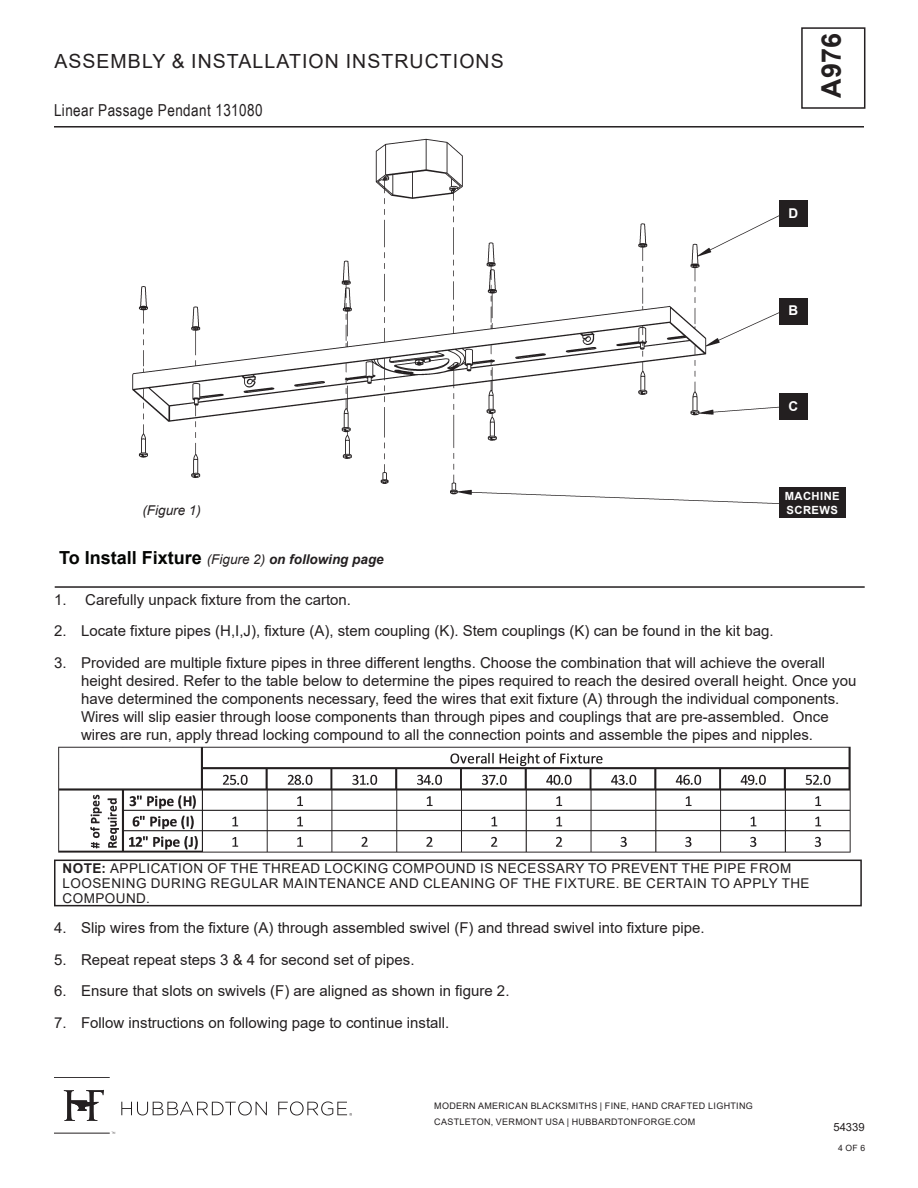
<style>
.page{position:relative;width:918px;height:1188px;background:#fff}
.page>*{position:absolute;margin:0;border:0;box-sizing:border-box;transform-origin:0 0}
.t1{font:700 27px "Arial";color:#231f20}
.t2{font:19.5px "Arial";letter-spacing:.055em;color:#231f20}
.Headers{font:700 18px "Arial";color:#040503}
.t3{font:16.5px "Arial Narrow";letter-spacing:.025em;color:#231f20}
.t4{font:15px/18px "Arial";color:#231f20}
.Headers-2{font:13.5px/15px "Arial";letter-spacing:.035em;color:#231f20}
.slope_ceiling_line{font:italic 13.5px "Arial";color:#231f20}
.slope_ceiling_line-2{font:700 13.5px "Arial";color:#fff}
.slope_ceiling_line-3{font:700 11.25px/13.5px "Arial";letter-spacing:.035em;color:#fff}
.t5{font:11.25px "Arial";color:#231f20}
.t6{font:9px/16px "Arial";letter-spacing:.035em;color:#231f20}
.t7{font:8.7px "Arial";color:#231f20}
.s1{font-weight:400;font-style:italic;font-size:13.5px;color:#231f20}
.s2{font-style:italic;font-size:13.5px;color:#231f20}
.s3{font-weight:700}
</style>
<div class="page">
<div style="left:801px;top:27px;width:64px;height:82px;border:2px solid #231f20"></div>
<hr style="left:54px;top:126px;width:810px;height:2px;background:#231f20">
<svg style="left:121px;top:1101px;width:146px;height:14px"></svg>
<hr style="left:54px;top:1133px;width:56px;height:1px;background:#231f20">
<hr style="left:54px;top:1077px;width:56px;height:1px;background:#231f20">
<svg style="left:64px;top:1090px;width:40px;height:31px"></svg>
<svg style="left:278px;top:1101px;width:74px;height:15px"></svg>
<hr style="left:55px;top:586px;width:810px;height:2px;background:#231f20">
<div style="left:54px;top:860px;width:808px;height:46px;border:2px solid #231f20"></div>
<img style="left:132px;top:138px;width:657px;height:366px">
<div style="left:779px;top:200px;width:28px;height:26px;background:#231f20"></div>
<div style="left:779px;top:298px;width:28px;height:26px;background:#231f20"></div>
<div style="left:779px;top:394px;width:28px;height:26px;background:#231f20"></div>
<div style="left:779px;top:487px;width:66px;height:31px;background:#231f20"></div>
<img style="left:58px;top:746px;width:793px;height:107px">
<h2 class="t2" style="left:54px;top:48px;width:451px">ASSEMBLY &amp; INSTALLATION INSTRUCTIONS</h2>
<p class="t3" style="left:54px;top:99px;width:210px">Linear Passage Pendant 131080</p>
<p class="slope_ceiling_line" style="left:142px;top:502px;width:60px">(Figure 1)</p>
<h1 class="t1" style="left:812px;top:98px;width:66px;rotate:-90deg">A976</h1>
<p class="slope_ceiling_line-2" style="left:788px;top:203px;width:11px">D</p>
<p class="slope_ceiling_line-2" style="left:788px;top:301px;width:11px">B</p>
<p class="slope_ceiling_line-2" style="left:788px;top:397px;width:11px">C</p>
<p class="slope_ceiling_line-3" style="left:785px;top:490px;width:56px">MACHINE<br>SCREWS</p>
<p class="Headers" style="left:59px;top:545px;width:326px">To Install Fixture <span class="s1">(Figure 2)</span> <span class="s2">on following page</span></p>
<p class="t4" style="left:54px;top:591px;width:299px">1. Carefully unpack fixture from the carton.</p>
<p class="t4" style="left:54px;top:622px;width:721px">2. Locate fixture pipes (H,I,J), fixture (A), stem coupling (K). Stem couplings (K) can be found in the kit bag.</p>
<p class="t4" style="left:81px;top:654px;width:777px;text-indent:-27px">3. Provided are multiple fixture pipes in three different lengths. Choose the combination that will achieve the overall height desired. Refer to the table below to determine the pipes required to reach the desired overall height. Once you have determined the components necessary, feed the wires that exit fixture (A) through the individual components.<br>Wires will slip easier through loose components than through pipes and couplings that are pre-assembled. Once wires are run, apply thread locking compound to all the connection points and assemble the pipes and nipples.</p>
<p class="Headers-2" style="left:62px;top:861px;width:749px"><span class="s3">NOTE:</span> APPLICATION OF THE THREAD LOCKING COMPOUND IS NECESSARY TO PREVENT THE PIPE FROM<br>LOOSENING DURING REGULAR MAINTENANCE AND CLEANING OF THE FIXTURE. BE CERTAIN TO APPLY THE<br>COMPOUND.</p>
<p class="t4" style="left:54px;top:919px;width:652px">4. Slip wires from the fixture (A) through assembled swivel (F) and thread swivel into fixture pipe.</p>
<p class="t4" style="left:54px;top:951px;width:362px">5. Repeat repeat steps 3 &amp; 4 for second set of pipes.</p>
<p class="t4" style="left:54px;top:982px;width:457px">6. Ensure that slots on swivels (F) are aligned as shown in figure 2.</p>
<p class="t4" style="left:54px;top:1014px;width:397px">7. Follow instructions on following page to continue install.</p>
<p class="t6" style="left:434px;top:1097px;width:320px">MODERN AMERICAN BLACKSMITHS | FINE, HAND CRAFTED LIGHTING<br>CASTLETON, VERMONT USA | HUBBARDTONFORGE.COM</p>
<p class="t5" style="left:833px;top:1119px;width:33px">54339</p>
<p class="t7" style="left:838px;top:1142px;width:29px">4 OF 6</p>
</div>
